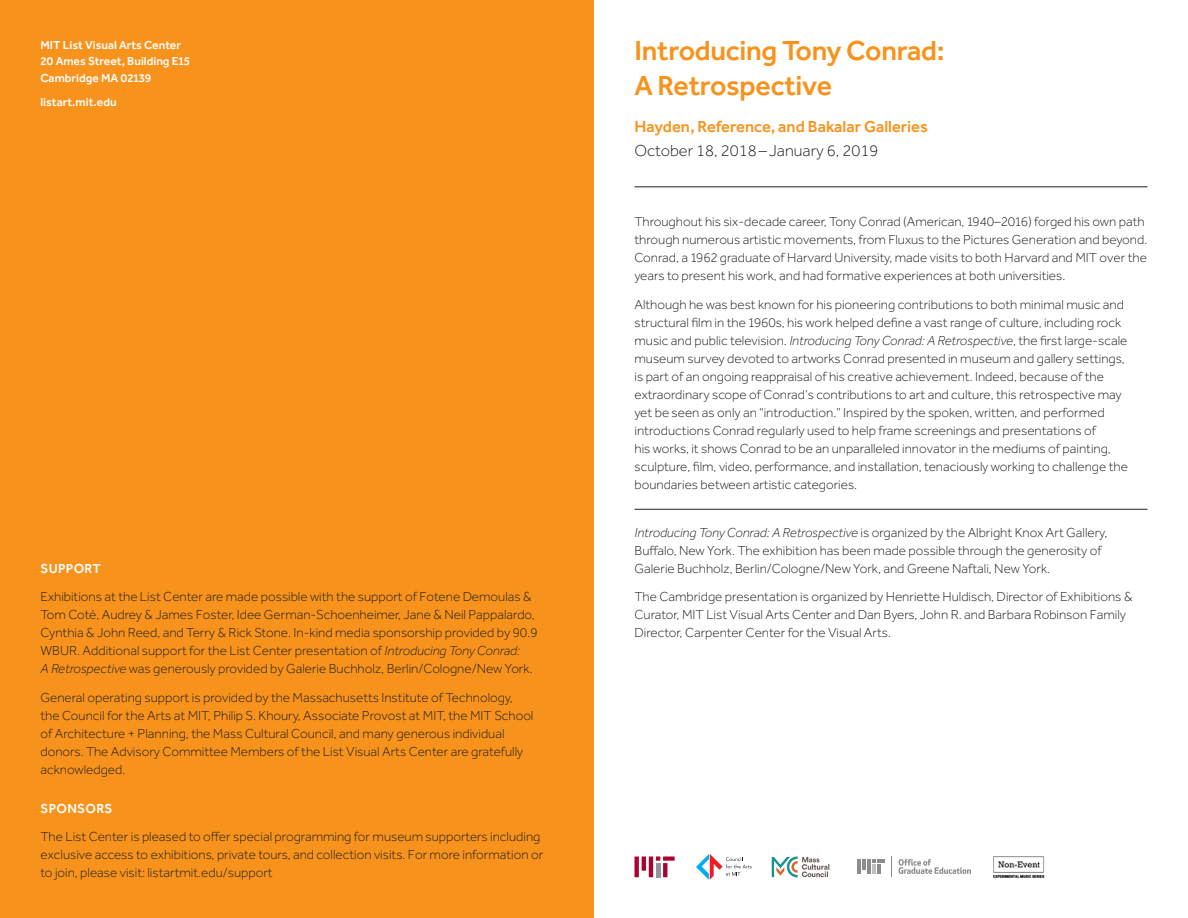
<style>
.page{position:relative;width:1188px;height:918px;background:#fff}
.page>*{position:absolute;margin:0;border:0;box-sizing:border-box;transform-origin:0 0}
.Folded_panel_head{font:500 28.5px/34.5px "Effra";letter-spacing:-.01em;color:#f7931d}
._11pt_subhead{font:500 16.5px "Effra";color:#f7931d}
._11pt_subhead-2{font:300 16.5px "Effra";color:#231f20}
.MIT_-_body_text{font:300 13.5px/18px "Effra";color:#231f20}
.Color_header_-_rever{font:500 13.5px "Effra";letter-spacing:.02em;color:#fff}
.Return_address{font:500 12px "Effra";color:#fff}
.s1{font-style:italic}
</style>
<div class="page">
<div style="left:0;top:0;width:594px;height:918px;background:#f7931d"></div>
<hr style="left:634px;top:187px;width:514px;height:1px;background:#231f20">
<hr style="left:634px;top:509px;width:514px;height:1px;background:#231f20">
<svg style="left:696px;top:854px;width:56px;height:26px"></svg>
<div style="left:634px;top:857px;width:5px;height:20px;background:#a90332"></div>
<hr style="left:649px;top:857px;width:4px;height:20px;background:#a90332">
<svg style="left:663px;top:863px;width:4px;height:14px"></svg>
<hr style="left:642px;top:857px;width:4px;height:14px;background:#a90332">
<svg style="left:656px;top:857px;width:4px;height:4px"></svg>
<svg style="left:663px;top:857px;width:12px;height:4px"></svg>
<hr style="left:656px;top:863px;width:4px;height:14px;background:#939598">
<svg style="left:772px;top:856px;width:57px;height:21px"></svg>
<svg style="left:862px;top:859px;width:3px;height:10px"></svg>
<hr style="left:867px;top:859px;width:3px;height:15px;background:#8b8c8d">
<hr style="left:857px;top:859px;width:3px;height:15px;background:#8b8c8d">
<svg style="left:872px;top:859px;width:13px;height:15px"></svg>
<svg style="left:891px;top:856px;width:1px;height:21px"></svg>
<svg style="left:899px;top:859px;width:72px;height:15px"></svg>
<img style="left:993px;top:856px;width:52px;height:23px">
<p class="Return_address" style="left:40px;top:38px;width:142px">MIT List Visual Arts Center</p>
<p class="Return_address" style="left:40px;top:54px;width:151px">20 Ames Street, Building E15</p>
<p class="Return_address" style="left:40px;top:71px;width:112px">Cambridge MA 02139</p>
<p class="Return_address" style="left:40px;top:95px;width:78px">listart.mit.edu</p>
<p class="Color_header_-_rever" style="left:40px;top:560px;width:62px">SUPPORT</p>
<p class="MIT_-_body_text" style="left:40px;top:588px;width:499px">Exhibitions at the List Center are made possible with the support of Fotene Demoulas &amp; Tom Coté, Audrey &amp; James Foster, Idee German-Schoenheimer, Jane &amp; Neil Pappalardo, Cynthia &amp; John Reed, and Terry &amp; Rick Stone. In-kind media sponsorship provided by 90.9<br>WBUR. Additional support for the List Center presentation of <span class="s1">Introducing Tony Conrad:<br>A Retrospective</span> was generously provided by Galerie Buchholz, Berlin/Cologne/New York.</p>
<p class="MIT_-_body_text" style="left:40px;top:688px;width:494px">General operating support is provided by the Massachusetts Institute of Technology, the Council for the Arts at MIT, Philip S. Khoury, Associate Provost at MIT, the MIT School of Architecture + Planning, the Mass Cultural Council, and many generous individual donors. The Advisory Committee Members of the List Visual Arts Center are gratefully acknowledged.</p>
<p class="Color_header_-_rever" style="left:40px;top:800px;width:73px">SPONSORS</p>
<p class="MIT_-_body_text" style="left:40px;top:828px;width:504px">The List Center is pleased to offer special programming for museum supporters including exclusive access to exhibitions, private tours, and collection visits. For more information or to join, please visit: listartmit.edu/support</p>
<p class="Folded_panel_head" style="left:634px;top:33px;width:312px">Introducing Tony Conrad:<br>A Retrospective</p>
<p class="_11pt_subhead" style="left:634px;top:117px;width:295px">Hayden, Reference, and Bakalar Galleries</p>
<p class="_11pt_subhead-2" style="left:634px;top:141px;width:245px">October 18, 2018–January 6, 2019</p>
<p class="MIT_-_body_text" style="left:634px;top:213px;width:514px">Throughout his six-decade career, Tony Conrad (American, 1940–2016) forged his own path through numerous artistic movements, from Fluxus to the Pictures Generation and beyond.<br>Conrad, a 1962 graduate of Harvard University, made visits to both Harvard and MIT over the years to present his work, and had formative experiences at both universities.</p>
<p class="MIT_-_body_text" style="left:634px;top:295px;width:495px">Although he was best known for his pioneering contributions to both minimal music and structural film in the 1960s, his work helped define a vast range of culture, including rock music and public television. <span class="s1">Introducing Tony Conrad: A Retrospective</span>, the first large-scale museum survey devoted to artworks Conrad presented in museum and gallery settings, is part of an ongoing reappraisal of his creative achievement. Indeed, because of the extraordinary scope of Conrad’s contributions to art and culture, this retrospective may yet be seen as only an “introduction.” Inspired by the spoken, written, and performed introductions Conrad regularly used to help frame screenings and presentations of<br>his works, it shows Conrad to be an unparalleled innovator in the mediums of painting, sculpture, film, video, performance, and installation, tenaciously working to challenge the boundaries between artistic categories.</p>
<p class="MIT_-_body_text" style="left:634px;top:523px;width:474px"><span class="s1">Introducing Tony Conrad: A Retrospective</span> is organized by the Albright Knox Art Gallery,<br>Buffalo, New York. The exhibition has been made possible through the generosity of<br>Galerie Buchholz, Berlin/Cologne/New York, and Greene Naftali, New York.</p>
<p class="MIT_-_body_text" style="left:634px;top:588px;width:500px">The Cambridge presentation is organized by Henriette Huldisch, Director of Exhibitions &amp;<br>Curator, MIT List Visual Arts Center and Dan Byers, John R. and Barbara Robinson Family<br>Director, Carpenter Center for the Visual Arts.</p>
</div>
